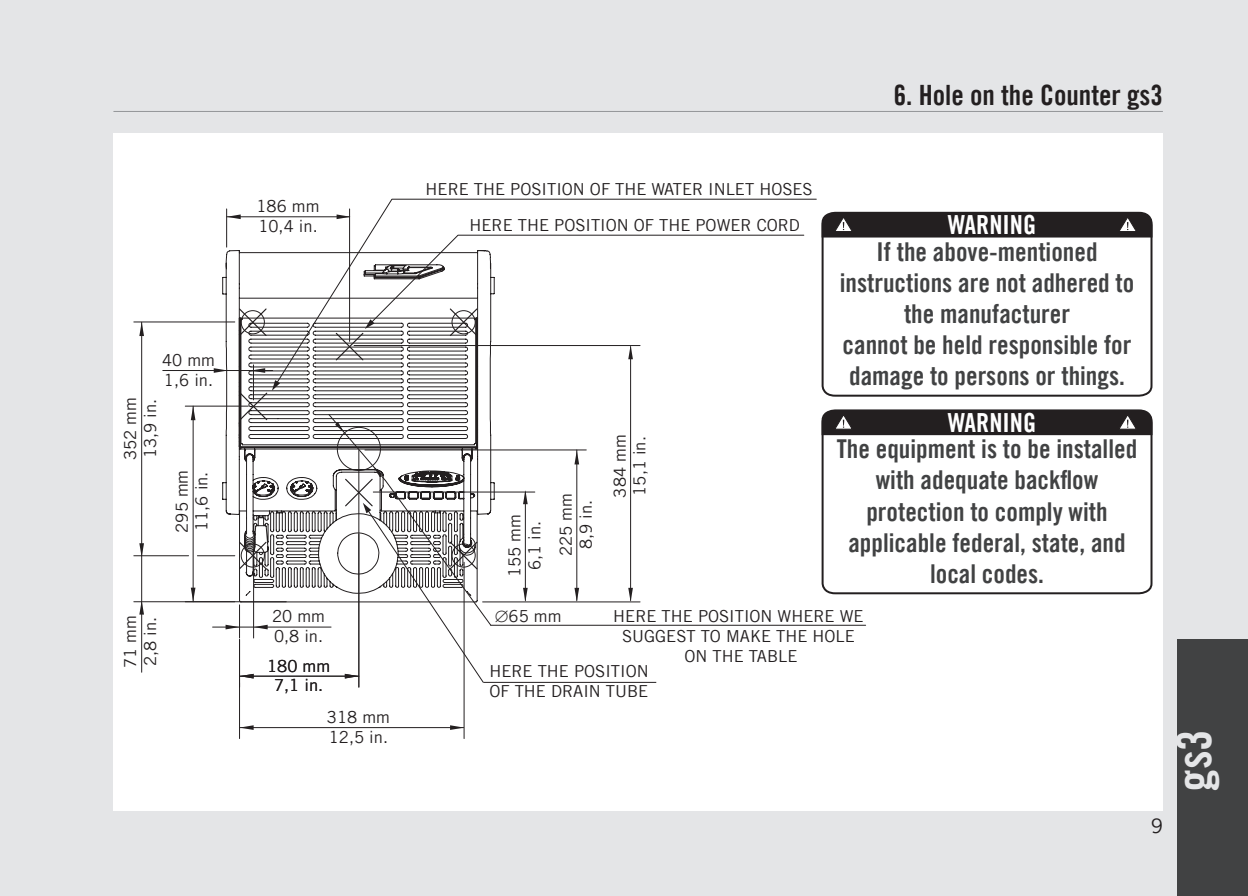
<style>
.page{position:relative;width:1248px;height:896px;background:#fff}
.page>*{position:absolute;margin:0;border:0;box-sizing:border-box;transform-origin:0 0}
.t1{font:48px "Trade Gothic LT Bold Cond Twenty";color:#e4e5e7}
.Titolo{font:28px "Trade Gothic LT Bold Cond Twenty";color:#231f20}
.t2{font:26.4px "Trade Gothic LT Bold Cond Twenty";color:#fff}
.t3{font:26px/31.2px "Trade Gothic LT Bold Cond Twenty";color:#414243;text-align:center}
.t4{font:20px "Trade Gothic LT";color:#231f20}
.t5{font:16.6px/19.8px "Trade Gothic LT";color:#231f20}
</style>
<div class="page">
<div style="left:28px;top:0;width:1219px;height:896px;background:#e4e5e7"></div>
<div style="left:1176px;top:639px;width:71px;height:257px;background:#414243"></div>
<div style="left:0;top:0;width:28px;height:896px;background:#e4e5e7"></div>
<hr style="left:113px;top:111px;width:1049px;height:1px;background:#939598">
<div style="left:113px;top:133px;width:1049px;height:678px;background:#fff"></div>
<hr style="left:483px;top:682px;width:173px;height:1px;background:#231f20">
<hr style="left:491px;top:625px;width:374px;height:1px;background:#231f20">
<svg style="left:139px;top:543px;width:5px;height:14px"></svg>
<svg style="left:139px;top:600px;width:5px;height:14px"></svg>
<hr style="left:134px;top:555px;width:54px;height:1px;background:#231f20">
<hr style="left:134px;top:601px;width:101px;height:1px;background:#231f20">
<hr style="left:141px;top:322px;width:1px;height:350px;background:#231f20">
<hr style="left:134px;top:322px;width:101px;height:1px;background:#231f20">
<svg style="left:139px;top:322px;width:5px;height:14px"></svg>
<hr style="left:197px;top:555px;width:38px;height:1px;background:#231f20">
<hr style="left:392px;top:199px;width:424px;height:1px;background:#231f20">
<hr style="left:358px;top:450px;width:1px;height:237px;background:#231f20">
<svg style="left:240px;top:725px;width:13px;height:5px"></svg>
<svg style="left:450px;top:725px;width:13px;height:5px"></svg>
<hr style="left:463px;top:562px;width:1px;height:176px;background:#231f20">
<hr style="left:239px;top:727px;width:224px;height:1px;background:#231f20">
<hr style="left:239px;top:683px;width:1px;height:55px;background:#231f20">
<hr style="left:212px;top:627px;width:119px;height:1px;background:#231f20">
<svg style="left:523px;top:588px;width:4px;height:13px"></svg>
<svg style="left:523px;top:490px;width:4px;height:14px"></svg>
<hr style="left:373px;top:492px;width:162px;height:1px;background:#231f20">
<hr style="left:525px;top:492px;width:1px;height:108px;background:#231f20">
<hr style="left:482px;top:601px;width:158px;height:1px;background:#231f20">
<hr style="left:163px;top:370px;width:110px;height:1px;background:#231f20">
<svg style="left:191px;top:587px;width:4px;height:14px"></svg>
<hr style="left:193px;top:406px;width:1px;height:196px;background:#231f20">
<hr style="left:185px;top:406px;width:63px;height:1px;background:#231f20">
<svg style="left:191px;top:406px;width:4px;height:14px"></svg>
<svg style="left:574px;top:588px;width:5px;height:14px"></svg>
<svg style="left:574px;top:450px;width:5px;height:14px"></svg>
<hr style="left:365px;top:449px;width:221px;height:1px;background:#231f20">
<hr style="left:576px;top:450px;width:1px;height:150px;background:#231f20">
<hr style="left:458px;top:235px;width:345px;height:1px;background:#231f20">
<svg style="left:628px;top:588px;width:5px;height:14px"></svg>
<svg style="left:628px;top:346px;width:5px;height:13px"></svg>
<hr style="left:354px;top:345px;width:286px;height:1px;background:#231f20">
<hr style="left:630px;top:347px;width:1px;height:253px;background:#231f20">
<svg style="left:214px;top:198px;width:277px;height:485px"></svg>
<svg style="left:821px;top:239px;width:332px;height:158px"></svg>
<svg style="left:821px;top:211px;width:332px;height:28px;background:#3a3738"></svg>
<svg style="left:821px;top:436px;width:332px;height:159px"></svg>
<svg style="left:821px;top:409px;width:332px;height:27px;background:#332f30"></svg>
<p class="t5" style="left:162px;top:350px;width:54px">40 mm<br>1,6 in.</p>
<p class="t5" style="left:120px;top:460px;width:65px;rotate:-90deg">352 mm<br>13,9 in.</p>
<p class="t5" style="left:172px;top:533px;width:65px;rotate:-90deg">295 mm<br>11,6 in.</p>
<p class="t5" style="left:120px;top:668px;width:54px;rotate:-90deg">71 mm<br>2,8 in.</p>
<p class="t5" style="left:256px;top:196px;width:65px">186 mm<br>10,4 in.</p>
<p class="t5" style="left:272px;top:606px;width:54px">20 mm<br>0,8 in.</p>
<p class="t5" style="left:267px;top:655px;width:65px;text-align:center">180 mm<br>7,1 in.</p>
<p class="t5" style="left:327px;top:707px;width:65px">318 mm<br>12,5 in.</p>
<p class="Titolo" style="left:893px;top:78px;width:270px">6. Hole on the Counter gs3</p>
<p class="t5" style="left:425px;top:179px;width:388px">HERE THE POSITION OF THE WATER INLET HOSES</p>
<p class="t5" style="left:469px;top:215px;width:332px">HERE THE POSITION OF THE POWER CORD</p>
<p class="t5" style="left:504px;top:577px;width:65px;text-align:center;rotate:-90deg">155 mm<br>6,1 in.</p>
<p class="t5" style="left:556px;top:556px;width:65px;text-align:center;rotate:-90deg">225 mm<br>8,9 in.</p>
<p class="t5" style="left:609px;top:497px;width:65px;rotate:-90deg">384 mm<br>15,1 in.</p>
<p class="t2" style="left:947px;top:209px;width:90px">WARNING</p>
<p class="t3" style="left:839px;top:235px;width:296px">If the above-mentioned instructions are not adhered to the manufacturer</p>
<p class="t3" style="left:842px;top:329px;width:290px;text-align:left">cannot be held responsible for damage to persons or things.</p>
<p class="t2" style="left:947px;top:406px;width:90px">WARNING</p>
<p class="t3" style="left:836px;top:433px;width:302px">The equipment is to be installed with adequate backflow protection to comply with applicable federal, state, and local codes.</p>
<p class="t5" style="left:495px;top:606px;width:68px">∅65 mm</p>
<p class="t5" style="left:613px;top:606px;width:252px;text-align:center">HERE THE POSITION WHERE WE<br>SUGGEST TO MAKE THE HOLE<br>ON THE TABLE</p>
<p class="t5" style="left:489px;top:661px;width:161px">HERE THE POSITION<br>OF THE DRAIN TUBE</p>
<p class="t4" style="left:1150px;top:814px;width:14px">9</p>
<h1 class="t1" style="left:1164px;top:790px;width:63px;rotate:-90deg">gs3</h1>
</div>
